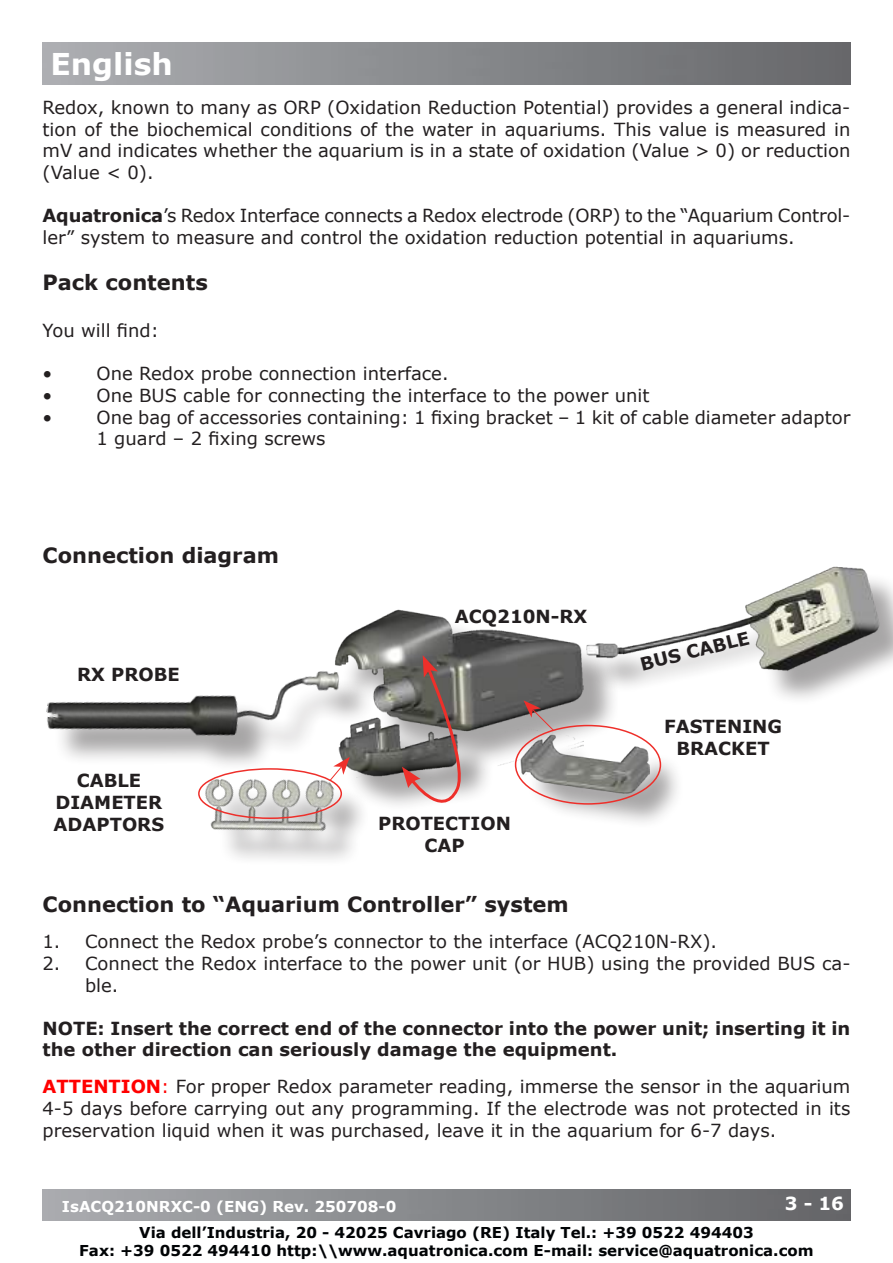
<style>
.page{position:relative;width:893px;height:1263px;background:#fff}
.page>*{position:absolute;margin:0;border:0;box-sizing:border-box;transform-origin:0 0}
.t1{font:700 30px "Verdana";color:#fff}
.t2{font:700 21px "Verdana";color:#231f20}
.t3{font:18px/21.6px "Verdana";color:#231f20}
.t4{font:700 18px/21.6px "Verdana";color:#231f20;text-align:center}
.t5{font:700 18px "Verdana";color:#fff}
.t6{font:700 15px/18px "Verdana";color:#000305;text-align:center}
.t7{font:700 15px "Verdana";color:#fff}
.s1{font-weight:700}
.s2{font-weight:700;color:#f00}
.s3{color:#f00}
</style>
<div class="page">
<img style="left:43px;top:43px;width:807px;height:42px">
<img style="left:43px;top:1190px;width:807px;height:30px">
<div style="left:339px;top:614px;width:278px;height:197px;background:#231f20;opacity:.4"></div>
<img style="left:339px;top:609px;width:245px;height:169px">
<div style="left:52px;top:675px;width:322px;height:95px;background:#231f20;opacity:.4"></div>
<img style="left:46px;top:622px;width:297px;height:148px">
<div style="left:591px;top:571px;width:302px;height:134px;background:#231f20;opacity:.4"></div>
<img style="left:585px;top:566px;width:295px;height:106px">
<div style="left:210px;top:783px;width:158px;height:82px;background:#231f20;opacity:.4"></div>
<img style="left:190px;top:727px;width:160px;height:138px">
<div style="left:198px;top:768px;width:144px;height:51px;border:2px solid #ee2f2a;border-radius:50%"></div>
<svg style="left:329px;top:757px;width:21px;height:24px"></svg>
<div style="left:525px;top:739px;width:159px;height:89px;background:#231f20;opacity:.4"></div>
<img style="left:521px;top:735px;width:128px;height:58px">
<div style="left:515px;top:725px;width:146px;height:80px;border:2px solid #ee2f2a;border-radius:50%"></div>
<svg style="left:523px;top:700px;width:32px;height:31px"></svg>
<svg style="left:402px;top:655px;width:71px;height:156px;background:#938582"></svg>
<h1 class="t1" style="left:50px;top:45px;width:124px">English</h1>
<p class="t3" style="left:43px;top:96px;width:809px;text-align:justify">Redox, known to many as ORP (Oxidation Reduction Potential) provides a general indica&shy;tion of the biochemical conditions of the water in aquariums. This value is measured in mV and indicates whether the aquarium is in a state of oxidation (Value &gt; 0) or reduction (Value &lt; 0).</p>
<p class="t3" style="left:43px;top:204px;width:809px"><span class="s1">Aquatronica</span>’s Redox Interface connects a Redox electrode (ORP) to the “Aquarium Control&shy;ler” system to measure and control the oxidation reduction potential in aquariums.</p>
<p class="t2" style="left:43px;top:269px;width:167px">Pack contents</p>
<p class="t3" style="left:43px;top:319px;width:118px">You will find:</p>
<p class="t3" style="left:43px;top:362px;width:11px">•</p>
<p class="t3" style="left:97px;top:362px;width:353px">One Redox probe connection interface.</p>
<p class="t3" style="left:43px;top:384px;width:11px">•</p>
<p class="t3" style="left:97px;top:384px;width:554px">One BUS cable for connecting the interface to the power unit</p>
<p class="t3" style="left:43px;top:406px;width:11px">•</p>
<p class="t3" style="left:97px;top:406px;width:755px">One bag of accessories containing: 1 fixing bracket – 1 kit of cable diameter adaptor<br>1 guard – 2 fixing screws</p>
<p class="t2" style="left:43px;top:542px;width:238px">Connection diagram</p>
<p class="t4" style="left:77px;top:663px;width:104px">RX PROBE</p>
<p class="t4" style="left:54px;top:769px;width:112px">CABLE<br>DIAMETER<br>ADAPTORS</p>
<p class="t4" style="left:455px;top:605px;width:134px">ACQ210N-RX</p>
<p class="t4" style="left:378px;top:812px;width:134px">PROTECTION<br>CAP</p>
<p class="t2" style="left:43px;top:891px;width:528px">Connection to “Aquarium Controller” system</p>
<p class="t4" style="left:638px;top:653px;width:113px;rotate:-14deg">BUS CABLE</p>
<p class="t4" style="left:664px;top:715px;width:119px">FASTENING<br>BRACKET</p>
<p class="t3" style="left:43px;top:930px;width:676px">1. Connect the Redox probe’s connector to the interface (ACQ210N-RX).</p>
<p class="t3" style="left:85px;top:952px;width:767px;text-indent:-43px">2. Connect the Redox interface to the power unit (or HUB) using the provided BUS ca&shy;ble.</p>
<p class="t4" style="left:43px;top:1017px;width:809px;text-align:left">NOTE: Insert the correct end of the connector into the power unit; inserting it in the other direction can seriously damage the equipment.</p>
<p class="t3" style="left:43px;top:1075px;width:809px;text-align:justify"><span class="s2">ATTENTION</span><span class="s3">:</span> For proper Redox parameter reading, immerse the sensor in the aquarium 4-5 days before carrying out any programming. If the electrode was not protected in its preservation liquid when it was purchased, leave it in the aquarium for 6-7 days.</p>
<p class="t7" style="left:62px;top:1196px;width:336px">IsACQ210NRXC-0 (ENG) Rev. 250708-0</p>
<p class="t5" style="left:785px;top:1192px;width:61px">3 - 16</p>
<p class="t6" style="left:79px;top:1223px;width:736px">Via dell’Industria, 20 - 42025 Cavriago (RE) Italy Tel.: +39 0522 494403<br>Fax: +39 0522 494410 http:\\www.aquatronica.com E-mail: service@aquatronica.com</p>
</div>
